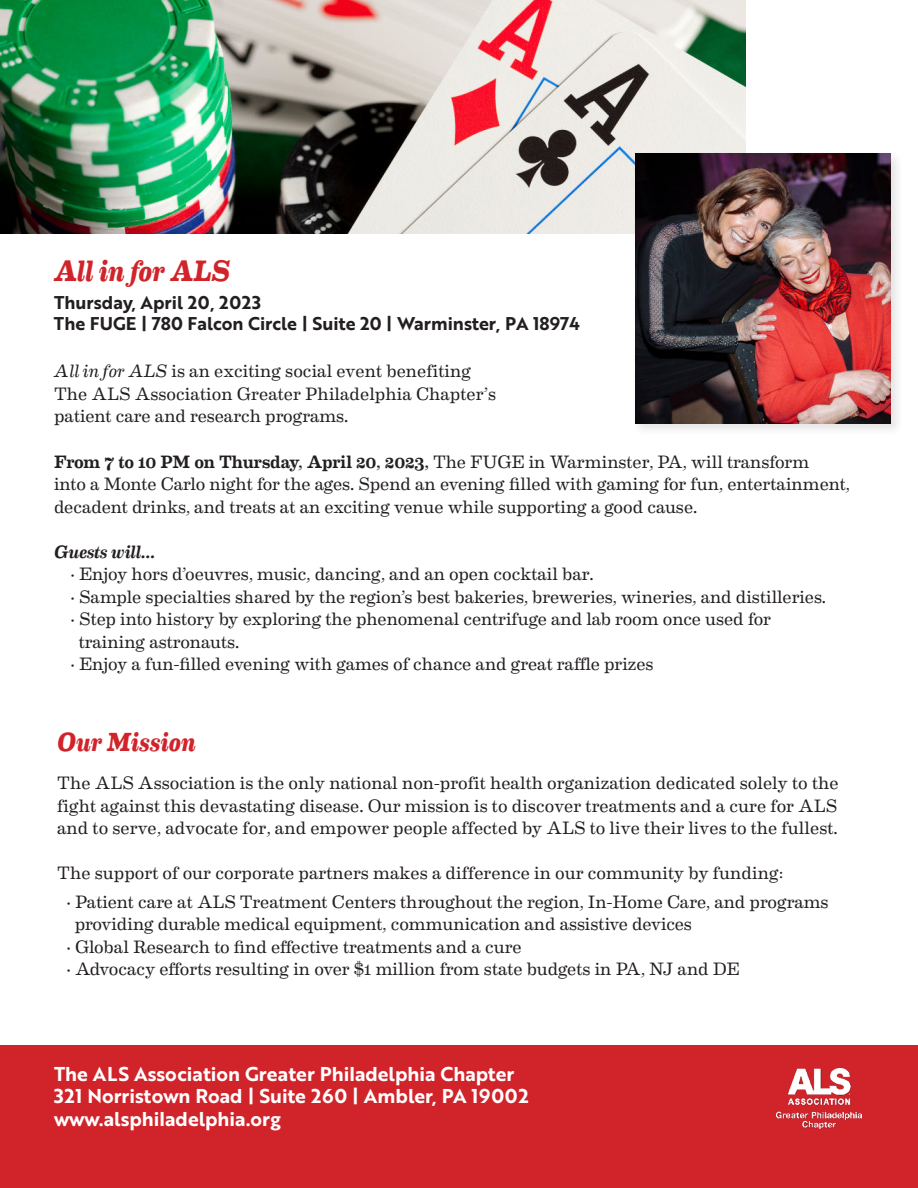
<style>
.page{position:relative;width:918px;height:1188px;background:#fff}
.page>*{position:absolute;margin:0;border:0;box-sizing:border-box;transform-origin:0 0}
.t1{font:italic 700 29.7px "Eames Century Modern";letter-spacing:-.005em;color:#d1232a;scale:.91 1}
.t2{font:italic 700 26.4px "Eames Century Modern";color:#d1232a;scale:.91 1}
.t3{font:19.5px/22.5px "Brother 1816 Bold";color:#fff}
.t4{font:18px/22.5px "Eames Century Modern";letter-spacing:-.005em;color:#231f20}
.t5{font:18px/21.6px "Brother 1816 Bold";color:#231f20}
.t6{font:italic 500 18px "Eames Century Modern";letter-spacing:-.005em;color:#231f20}
.s1{font-style:italic}
.s2{font-weight:500}
</style>
<div class="page">
<img style="left:0;top:0;width:745px;height:233px">
<div style="left:0;top:1045px;width:918px;height:143px;background:#d1232a"></div>
<img style="left:777px;top:1068px;width:85px;height:61px">
<div style="left:632px;top:150px;width:272px;height:287px;background:#231f20;opacity:.12"></div>
<img style="left:635px;top:153px;width:256px;height:271px">
<h1 class="t1" style="left:54px;top:260px;width:195px">All in for ALS</h1>
<p class="t5" style="left:54px;top:293px;width:528px">Thursday, April 20, 2023<br>The FUGE | 780 Falcon Circle | Suite 20 | Warminster, PA 18974</p>
<p class="t4" style="left:54px;top:361px;width:444px"><span class="s1">All in for ALS</span> is an exciting social event benefiting<br>The ALS Association Greater Philadelphia Chapter’s patient care and research programs.</p>
<p class="t4" style="left:54px;top:451px;width:798px"><span class="s2">From 7 to 10 PM on Thursday, April 20, 2023,</span> The FUGE in Warminster, PA, will transform<br>into a Monte Carlo night for the ages. Spend an evening filled with gaming for fun, entertainment, decadent drinks, and treats at an exciting venue while supporting a good cause.</p>
<p class="t6" style="left:54px;top:545px;width:103px">Guests will…</p>
<p class="t4" style="left:71px;top:563px;width:525px">· Enjoy hors d’oeuvres, music, dancing, and an open cocktail bar.</p>
<p class="t4" style="left:71px;top:586px;width:757px">· Sample specialties shared by the region’s best bakeries, breweries, wineries, and distilleries.</p>
<p class="t4" style="left:71px;top:608px;width:702px">· Step into history by exploring the phenomenal centrifuge and lab room once used for</p>
<p class="t4" style="left:79px;top:631px;width:162px">training astronauts.</p>
<p class="t4" style="left:71px;top:653px;width:584px">· Enjoy a fun-filled evening with games of chance and great raffle prizes</p>
<h2 class="t2" style="left:57px;top:732px;width:154px">Our Mission</h2>
<p class="t4" style="left:57px;top:772px;width:783px;text-align:justify">The ALS Association is the only national non-profit health organization dedicated solely to the fight against this devastating disease. Our mission is to discover treatments and a cure for ALS and to serve, advocate for, and empower people affected by ALS to live their lives to the fullest.</p>
<p class="t4" style="left:66px;top:859px;width:764px;line-height:28.8px;text-indent:-9px">The support of our corporate partners makes a difference in our community by funding:<br>· Patient care at ALS Treatment Centers throughout the region, In-Home Care, and programs</p>
<p class="t4" style="left:66px;top:913px;width:675px;text-indent:8px">providing durable medical equipment, communication and assistive devices<br>· Global Research to find effective treatments and a cure<br>· Advocacy efforts resulting in over $1 million from state budgets in PA, NJ and DE</p>
<p class="t3" style="left:54px;top:1064px;width:476px">The ALS Association Greater Philadelphia Chapter<br>321 Norristown Road | Suite 260 | Ambler, PA 19002 www.alsphiladelphia.org</p>
</div>
